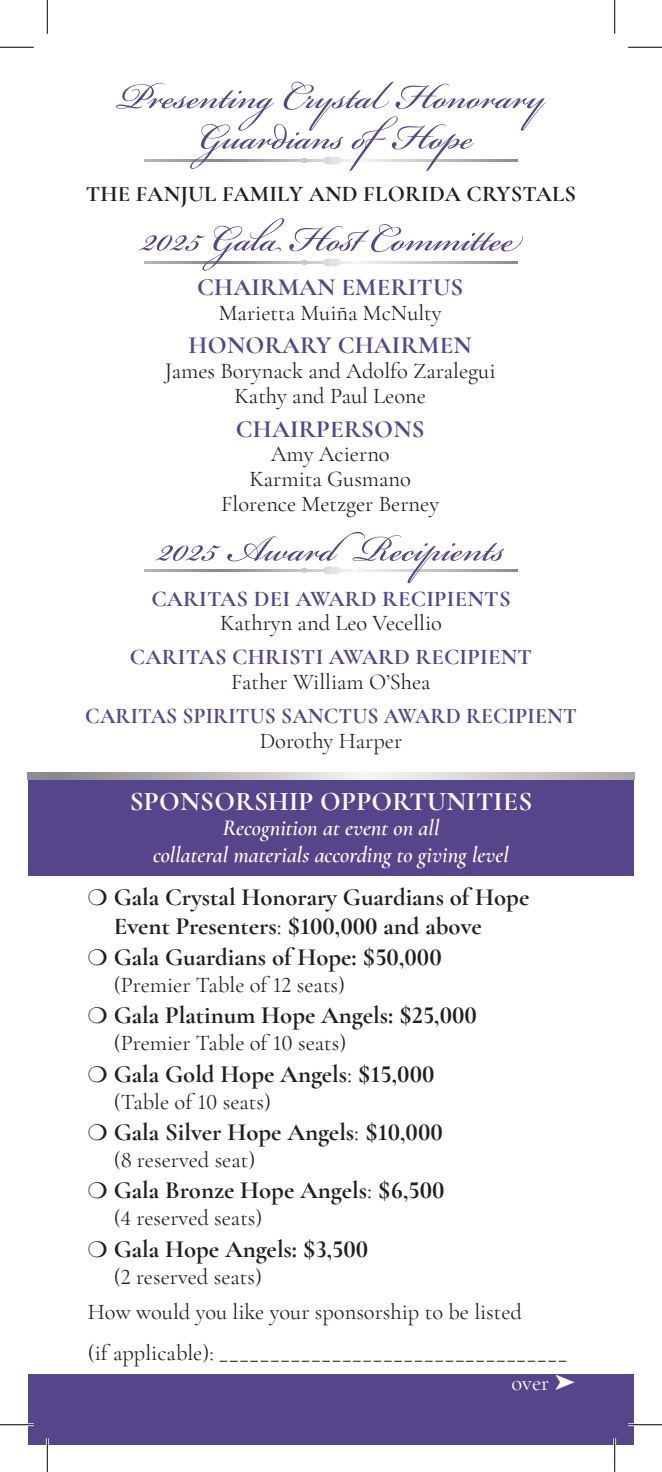
<style>
.page{position:relative;width:662px;height:1472px;background:#fff}
.page>*{position:absolute;margin:0;border:0;box-sizing:border-box;transform-origin:0 0}
.t1{font:56.25px/40.5px "Bickham Script Pro 3";color:#57458b;text-align:center}
.t2{font:700 27px "Cormorant Garamond";letter-spacing:.01em;color:#fff}
.t3{font:700 24.75px/29.2px "Cormorant Garamond";color:#231f20}
.t4{font:700 24.75px "Cormorant Garamond";letter-spacing:.01em;color:#57458b}
.t5{font:22.5px/24.8px "Cormorant Garamond";color:#231f20;text-align:center}
.t6{font:italic 600 22.5px/27px "Cormorant Garamond";color:#fff;text-align:center}
.t7{font:700 22.5px "Cormorant Garamond";letter-spacing:.01em;color:#57458b}
.t8{font:700 22.5px "Cormorant Garamond";letter-spacing:.01em;color:#57458b;scale:.95 1}
.t9{font:700 22.5px "Cormorant Garamond";letter-spacing:.01em;color:#231f20}
.t10{font:22.5px "Cormorant Garamond";color:#fff}
.s1{font-weight:400}
</style>
<div class="page">
<div style="left:28px;top:1374px;width:605px;height:70px;background:#57458b"></div>
<div style="left:28px;top:775px;width:605px;height:100px;background:#57458b"></div>
<svg style="left:27px;top:772px;width:607px;height:7px;background:#c3c1c5"></svg>
<svg style="left:341px;top:569px;width:176px;height:2px"></svg>
<svg style="left:356px;top:568px;width:7px;height:5px"></svg>
<svg style="left:146px;top:569px;width:177px;height:2px"></svg>
<svg style="left:300px;top:568px;width:8px;height:5px"></svg>
<svg style="left:323px;top:566px;width:18px;height:8px"></svg>
<svg style="left:341px;top:261px;width:176px;height:2px"></svg>
<svg style="left:356px;top:260px;width:8px;height:5px"></svg>
<svg style="left:146px;top:261px;width:177px;height:2px"></svg>
<svg style="left:300px;top:260px;width:8px;height:5px"></svg>
<svg style="left:323px;top:258px;width:18px;height:8px"></svg>
<svg style="left:341px;top:159px;width:176px;height:2px"></svg>
<svg style="left:356px;top:158px;width:7px;height:5px"></svg>
<svg style="left:146px;top:159px;width:177px;height:2px"></svg>
<svg style="left:300px;top:158px;width:8px;height:5px"></svg>
<svg style="left:323px;top:156px;width:18px;height:9px"></svg>
<hr style="left:0;top:1423px;width:34px;height:3px;background:#fff">
<hr style="left:628px;top:1423px;width:34px;height:3px;background:#fff">
<hr style="left:46px;top:1438px;width:3px;height:34px;background:#fff">
<hr style="left:613px;top:1438px;width:3px;height:34px;background:#fff">
<hr style="left:0;top:47px;width:34px;height:1px;background:#000">
<hr style="left:628px;top:47px;width:34px;height:1px;background:#000">
<hr style="left:0;top:1424px;width:34px;height:1px;background:#000">
<hr style="left:628px;top:1424px;width:34px;height:1px;background:#000">
<hr style="left:47px;top:0;width:1px;height:34px;background:#000">
<hr style="left:47px;top:1438px;width:1px;height:34px;background:#000">
<hr style="left:614px;top:0;width:1px;height:34px;background:#000">
<hr style="left:614px;top:1438px;width:1px;height:34px;background:#000">
<p class="t1" style="left:117px;top:68px;width:430px">Presenting Crystal Honorary<br>Guardians of Hope</p>
<p class="t9" style="left:86px;top:180px;width:492px">THE FANJUL FAMILY AND FLORIDA CRYSTALS</p>
<p class="t1" style="left:141px;top:211px;width:380px">2025 Gala Host Committee</p>
<p class="t4" style="left:197px;top:271px;width:267px">CHAIRMAN EMERITUS</p>
<p class="t5" style="left:219px;top:300px;width:224px">Marietta Muiña McNulty</p>
<p class="t4" style="left:188px;top:330px;width:284px">HONORARY CHAIRMEN</p>
<p class="t5" style="left:165px;top:358px;width:332px">James Borynack and Adolfo Zaralegui<br>Kathy and Paul Leone</p>
<p class="t4" style="left:236px;top:413px;width:190px">CHAIRPERSONS</p>
<p class="t5" style="left:221px;top:442px;width:219px">Amy Acierno<br>Karmita Gusmano<br>Florence Metzger Berney</p>
<p class="t1" style="left:157px;top:521px;width:348px">2025 AwardRecipients</p>
<p class="t7" style="left:151px;top:584px;width:360px">CARITAS DEI AWARD RECIPIENTS</p>
<p class="t5" style="left:220px;top:611px;width:223px">Kathryn and Leo Vecellio</p>
<p class="t7" style="left:130px;top:643px;width:403px">CARITAS CHRISTI AWARD RECIPIENT</p>
<p class="t5" style="left:231px;top:669px;width:201px">Father William O’Shea</p>
<p class="t8" style="left:85px;top:701px;width:519px">CARITAS SPIRITUS SANCTUS AWARD RECIPIENT</p>
<p class="t5" style="left:260px;top:728px;width:144px">Dorothy Harper</p>
<p class="t2" style="left:130px;top:784px;width:404px">SPONSORSHIP OPPORTUNITIES</p>
<p class="t6" style="left:153px;top:814px;width:357px">Recognition at event on all<br>collateral materials according to giving level</p>
<p class="t3" style="left:114px;top:881px;width:417px;text-indent:-26px">❍ Gala Crystal Honorary Guardians of Hope<br>Event Presenters<span class="s1">:</span> $100,000 and above</p>
<p class="t3" style="left:88px;top:942px;width:355px">❍ Gala Guardians of Hope: $50,000</p>
<p class="t5" style="left:114px;top:972px;width:233px">(Premier Table of 12 seats)</p>
<p class="t3" style="left:88px;top:1000px;width:390px">❍ Gala Platinum Hope Angels: $25,000</p>
<p class="t5" style="left:114px;top:1030px;width:234px">(Premier Table of 10 seats)</p>
<p class="t3" style="left:88px;top:1059px;width:348px">❍ Gala Gold Hope Angels<span class="s1">:</span> $15,000</p>
<p class="t5" style="left:114px;top:1089px;width:159px">(Table of 10 seats)</p>
<p class="t3" style="left:88px;top:1117px;width:356px">❍ Gala Silver Hope Angels<span class="s1">:</span> $10,000</p>
<p class="t5" style="left:114px;top:1147px;width:143px">(8 reserved seat)</p>
<p class="t3" style="left:88px;top:1175px;width:358px">❍ Gala Bronze Hope Angels<span class="s1">:</span> $6,500</p>
<p class="t5" style="left:114px;top:1205px;width:150px">(4 reserved seats)</p>
<p class="t3" style="left:88px;top:1234px;width:282px">❍ Gala Hope Angels: $3,500</p>
<p class="t5" style="left:114px;top:1264px;width:150px">(2 reserved seats)</p>
<p class="t5" style="left:88px;top:1291px;width:480px;line-height:40.5px;text-align:left">How would you like your sponsorship to be listed<br>(if applicable): __________________________________</p>
<p class="t10" style="left:511px;top:1369px;width:65px">over ➤</p>
</div>
